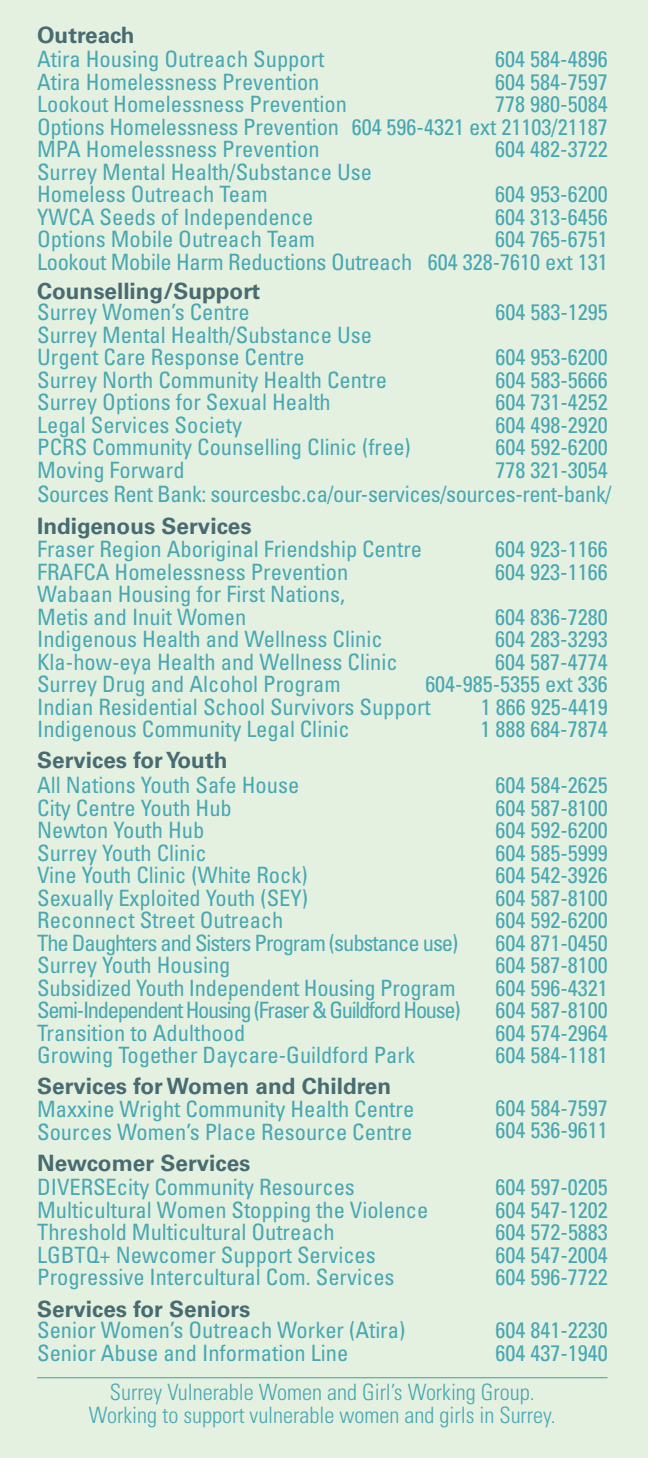
<style>
.page{position:relative;width:648px;height:1458px;background:#e4f1e1}
.page>*{position:absolute;margin:0;border:0;box-sizing:border-box;transform-origin:0 0}
.t1{font:condensed 22.5px/22.5px "Univers";color:#48a7b2}
.t2{font:700 22.5px "Univers";color:#486b71}
.t3{font:condensed 22.5px/22.9px "Univers";letter-spacing:-.02em;color:#48a7b2;text-align:right}
.t4{font:300 condensed 22.5px/22.5px "Univers";color:#48a7b2;text-align:center}
</style>
<div class="page">
<hr style="left:37px;top:1377px;width:570px;height:1px;background:#48a7b2">
<p class="t2" style="left:37px;top:22px;width:99px">Outreach</p>
<p class="t1" style="left:37px;top:48px;width:377px">Atira Housing Outreach Support<br>Atira Homelessness Prevention<br>Lookout Homelessness Prevention<br>Options Homelessness Prevention<br>MPA Homelessness Prevention<br>Surrey Mental Health/Substance Use<br>Homeless Outreach Team<br>YWCA Seeds of Independence<br>Options Mobile Outreach Team<br>Lookout Mobile Harm Reductions Outreach</p>
<p class="t1" style="left:352px;top:48px;width:258px;text-align:right">604 584-4896<br>604 584-7597<br>778 980-5084<br>604 596-4321 ext 21103/21187<br>604 482-3722</p>
<p class="t1" style="left:428px;top:183px;width:181px;text-align:right">604 953-6200<br>604 313-6456<br>604 765-6751<br>604 328-7610 ext 131</p>
<p class="t2" style="left:37px;top:278px;width:225px">Counselling/Support</p>
<p class="t1" style="left:37px;top:301px;width:375px">Surrey Women’s Centre<br>Surrey Mental Health/Substance Use<br>Urgent Care Response Centre<br>Surrey North Community Health Centre<br>Surrey Options for Sexual Health<br>Legal Services Society<br>PCRS Community Counselling Clinic (free)<br>Moving Forward</p>
<p class="t1" style="left:495px;top:289px;width:114px;line-height:45px">604 583-1295<br>604 953-6200</p>
<p class="t3" style="left:37px;top:368px;width:576px">604 583-5666<br>604 731-4252<br>604 498-2920<br>604 592-6200<br>778 321-3054<br>Sources Rent Bank: sourcesbc.ca/our-services/sources-rent-bank/</p>
<p class="t2" style="left:37px;top:513px;width:216px">Indigenous Services</p>
<p class="t1" style="left:37px;top:538px;width:395px">Fraser Region Aboriginal Friendship Centre FRAFCA Homelessness Prevention<br>Wabaan Housing for First Nations,<br>Metis and Inuit Women<br>Indigenous Health and Wellness Clinic Kla-how-eya Health and Wellness Clinic Surrey Drug and Alcohol Program<br>Indian Residential School Survivors Support Indigenous Community Legal Clinic</p>
<p class="t1" style="left:495px;top:538px;width:114px">604 923-1166<br>604 923-1166</p>
<p class="t1" style="left:425px;top:605px;width:184px;text-align:right">604 836-7280<br>604 283-3293<br>604 587-4774<br>604-985-5355 ext 336<br>1 866 925-4419<br>1 888 684-7874</p>
<p class="t1" style="left:37px;top:774px;width:425px">All Nations Youth Safe House<br>City Centre Youth Hub<br>Newton Youth Hub<br>Surrey Youth Clinic<br>Vine Youth Clinic (White Rock)<br>Sexually Exploited Youth (SEY)<br>Reconnect Street Outreach<br>The Daughters and Sisters Program (substance use)<br>Surrey Youth Housing<br>Subsidized Youth Independent Housing Program<br>Semi-Independent Housing (Fraser &amp; Guildford House)<br>Transition to Adulthood<br>Growing Together Daycare-Guildford Park</p>
<p class="t1" style="left:495px;top:774px;width:114px;text-align:justify">604 584-2625<br>604 587-8100<br>604 592-6200<br>604 585-5999<br>604 542-3926<br>604 587-8100<br>604 592-6200<br>604 871-0450<br>604 587-8100<br>604 596-4321<br>604 587-8100<br>604 574-2964<br>604 584-1181</p>
<p class="t2" style="left:37px;top:747px;width:192px">Services for Youth</p>
<p class="t2" style="left:37px;top:1073px;width:355px">Services for Women and Children</p>
<p class="t1" style="left:37px;top:1098px;width:379px">Maxxine Wright Community Health Centre<br>Sources Women’s Place Resource Centre</p>
<p class="t1" style="left:495px;top:1096px;width:114px">604 584-7597<br>604 536-9611</p>
<p class="t2" style="left:37px;top:1150px;width:215px">Newcomer Services</p>
<p class="t1" style="left:37px;top:1176px;width:393px">DIVERSEcity Community Resources Multicultural Women Stopping the Violence Threshold Multicultural Outreach<br>LGBTQ+ Newcomer Support Services Progressive Intercultural Com. Services</p>
<p class="t1" style="left:495px;top:1176px;width:114px;text-align:justify">604 597-0205<br>604 547-1202<br>604 572-5883<br>604 547-2004<br>604 596-7722</p>
<p class="t2" style="left:37px;top:1296px;width:215px">Services for Seniors</p>
<p class="t1" style="left:37px;top:1319px;width:370px">Senior Women’s Outreach Worker (Atira)<br>Senior Abuse and Information Line</p>
<p class="t1" style="left:495px;top:1319px;width:114px">604 841-2230<br>604 437-1940</p>
<p class="t4" style="left:89px;top:1381px;width:468px">Surrey Vulnerable Women and Girl’s Working Group.<br>Working to support vulnerable women and girls in Surrey.</p>
</div>
